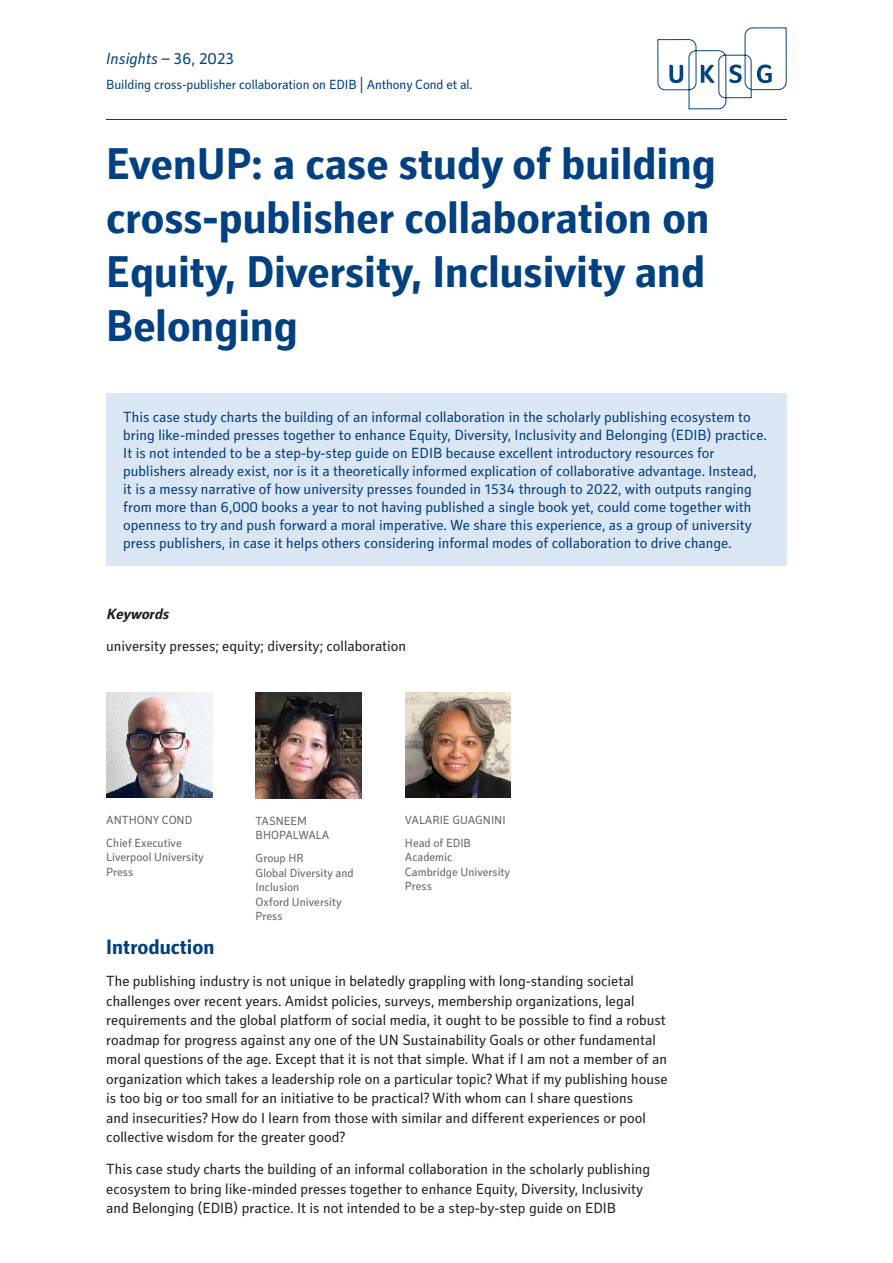
<style>
.page{position:relative;width:893px;height:1263px;background:#fff}
.page>*{position:absolute;margin:0;border:0;box-sizing:border-box;transform-origin:0 0}
.Main_Headline{font:700 45px/54px "Secca Std";color:#014081}
.A-Style_Heading{font:700 21px "Secca Std";color:#014081}
.Title_-_Series_-_Dat{font:italic 16.5px "Secca Std";color:#014081}
.Body{font:15px/19.5px "Secca Std";color:#231f20}
.Extract_Box{font:15px/18px "Secca Std";color:#014081}
.Body-2{font:italic 700 15px "Secca Std";color:#231f20}
.Title_-_Aiuthor{font:13.5px "Secca Std";letter-spacing:-.01em;color:#014081}
.t1{font:12px/14.4px "Secca Std";color:#636366}
.s1{font-style:normal}
</style>
<div class="page">
<div style="left:106px;top:393px;width:681px;height:173px;background:#dbe6f4"></div>
<hr style="left:106px;top:119px;width:681px;height:1px;background:#014081">
<svg style="left:657px;top:27px;width:130px;height:82px"></svg>
<img style="left:107px;top:692px;width:105px;height:105px">
<img style="left:256px;top:692px;width:106px;height:106px">
<img style="left:406px;top:692px;width:105px;height:105px">
<p class="Title_-_Series_-_Dat" style="left:106px;top:49px;width:129px">Insights <span class="s1">– 36, 2023</span></p>
<p class="Title_-_Aiuthor" style="left:106px;top:77px;width:368px">Building cross-publisher collaboration on EDIB | Anthony Cond et al.</p>
<p class="Main_Headline" style="left:106px;top:139px;width:611px">EvenUP: a case study of building cross-publisher collaboration on<br>Equity, Diversity, Inclusivity and<br>Belonging</p>
<p class="Extract_Box" style="left:123px;top:408px;width:645px">This case study charts the building of an informal collaboration in the scholarly publishing ecosystem to bring like-minded presses together to enhance Equity, Diversity, Inclusivity and Belonging (EDIB) practice.<br>It is not intended to be a step-by-step guide on EDIB because excellent introductory resources for publishers already exist, nor is it a theoretically informed explication of collaborative advantage. Instead, it is a messy narrative of how university presses founded in 1534 through to 2022, with outputs ranging from more than 6,000 books a year to not having published a single book yet, could come together with openness to try and push forward a moral imperative. We share this experience, as a group of university press publishers, in case it helps others considering informal modes of collaboration to drive change.</p>
<p class="Body-2" style="left:106px;top:605px;width:67px">Keywords</p>
<p class="Body" style="left:106px;top:637px;width:301px">university presses; equity; diversity; collaboration</p>
<p class="t1" style="left:106px;top:813px;width:87px">ANTHONY COND</p>
<p class="t1" style="left:106px;top:836px;width:77px">Chief Executive</p>
<p class="t1" style="left:106px;top:850px;width:99px">Liverpool University<br>Press</p>
<p class="t1" style="left:256px;top:814px;width:75px">TASNEEM<br>BHOPALWALA</p>
<p class="t1" style="left:256px;top:851px;width:50px">Group HR</p>
<p class="t1" style="left:256px;top:866px;width:99px">Global Diversity and<br>Inclusion</p>
<p class="t1" style="left:256px;top:895px;width:88px">Oxford University<br>Press</p>
<p class="t1" style="left:405px;top:813px;width:102px">VALARIE GUAGNINI</p>
<p class="t1" style="left:405px;top:836px;width:68px">Head of EDIB<br>Academic</p>
<p class="t1" style="left:405px;top:865px;width:107px">Cambridge University<br>Press</p>
<p class="A-Style_Heading" style="left:106px;top:935px;width:110px">Introduction</p>
<p class="Body" style="left:106px;top:972px;width:563px">The publishing industry is not unique in belatedly grappling with long-standing societal challenges over recent years. Amidst policies, surveys, membership organizations, legal requirements and the global platform of social media, it ought to be possible to find a robust roadmap for progress against any one of the UN Sustainability Goals or other fundamental moral questions of the age. Except that it is not that simple. What if I am not a member of an organization which takes a leadership role on a particular topic? What if my publishing house is too big or too small for an initiative to be practical? With whom can I share questions<br>and insecurities? How do I learn from those with similar and different experiences or pool collective wisdom for the greater good?</p>
<p class="Body" style="left:106px;top:1160px;width:545px">This case study charts the building of an informal collaboration in the scholarly publishing ecosystem to bring like-minded presses together to enhance Equity, Diversity, Inclusivity and Belonging (EDIB) practice. It is not intended to be a step-by-step guide on EDIB</p>
</div>
